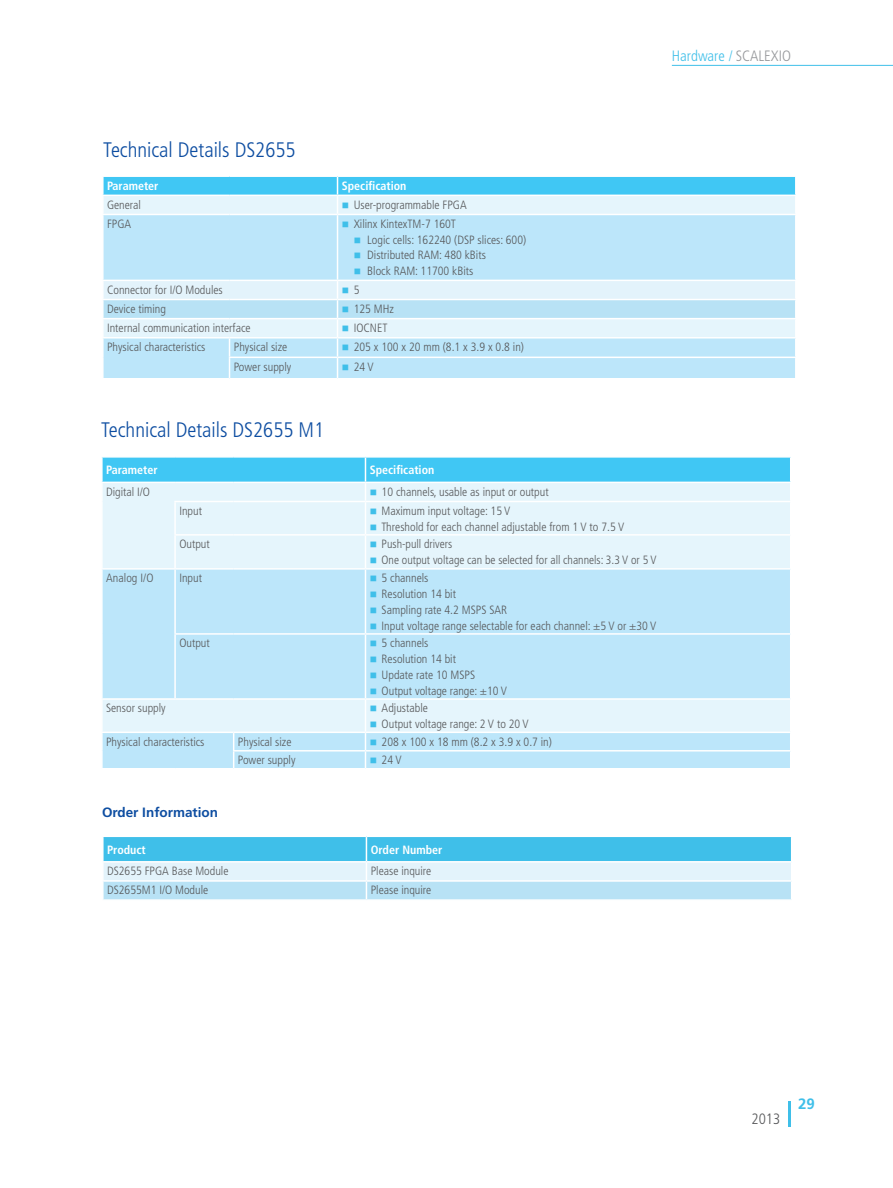
<style>
.page{position:relative;width:893px;height:1188px;background:#fff}
.page>*{position:absolute;margin:0;border:0;box-sizing:border-box;transform-origin:0 0}
.t1{font:300 condensed 21px "Frutiger LT Pro";color:#0d4da1}
.t2{font:300 condensed 15px "Frutiger LT Pro";color:#3fbfe9}
.t3{font:300 condensed 15px "Frutiger LT Pro";color:#57585a}
.t4{font:700 15px "Frutiger LT Pro";color:#3fbfe9}
.t5{font:700 13.5px "Frutiger LT Pro";color:#0d4da1}
.t6{font:300 condensed 12px "Frutiger LT Pro";color:#57585a}
.t7{font:700 condensed 12px "Frutiger LT Pro";color:#fff}
.s1{color:#96989b}
.s2{color:#3fbfe9}
</style>
<div class="page">
<hr style="left:789px;top:1101px;width:2px;height:26px;background:#3fbfe9">
<hr style="left:672px;top:65px;width:221px;height:1px;background:#3fbfe9">
<div style="left:104px;top:215px;width:691px;height:65px;background:#bce6fa"></div>
<svg style="left:102px;top:176px;width:694px;height:38px;background:#9ae0f8"></svg>
<hr style="left:337px;top:215px;width:1px;height:65px;background:#fff">
<svg style="left:103px;top:281px;width:693px;height:97px;background:#ceebf9"></svg>
<div style="left:103px;top:502px;width:687px;height:66px;background:#e5f5fc"></div>
<svg style="left:103px;top:570px;width:687px;height:198px;background:#c2e8fa"></svg>
<svg style="left:102px;top:457px;width:689px;height:45px;background:#8ddcf7"></svg>
<hr style="left:174px;top:501px;width:60px;height:1px;background:#fff">
<hr style="left:234px;top:501px;width:131px;height:1px;background:#fff">
<hr style="left:365px;top:501px;width:426px;height:1px;background:#fff">
<hr style="left:365px;top:502px;width:1px;height:32px;background:#fff">
<hr style="left:174px;top:534px;width:60px;height:2px;background:#fff">
<hr style="left:234px;top:534px;width:131px;height:2px;background:#fff">
<hr style="left:365px;top:534px;width:426px;height:2px;background:#fff">
<hr style="left:365px;top:536px;width:1px;height:32px;background:#fff">
<hr style="left:174px;top:570px;width:2px;height:63px;background:#fff">
<hr style="left:365px;top:570px;width:1px;height:63px;background:#fff">
<svg style="left:102px;top:733px;width:1px;height:35px"></svg>
<hr style="left:174px;top:633px;width:60px;height:2px;background:#fff">
<hr style="left:234px;top:633px;width:131px;height:2px;background:#fff">
<hr style="left:101px;top:698px;width:74px;height:2px;background:#fff">
<hr style="left:101px;top:732px;width:74px;height:1px;background:#fff">
<hr style="left:175px;top:732px;width:59px;height:1px;background:#fff">
<hr style="left:175px;top:698px;width:59px;height:2px;background:#fff">
<hr style="left:234px;top:698px;width:131px;height:2px;background:#fff">
<hr style="left:234px;top:732px;width:131px;height:1px;background:#fff">
<hr style="left:233px;top:750px;width:132px;height:2px;background:#fff">
<hr style="left:174px;top:635px;width:2px;height:63px;background:#fff">
<hr style="left:365px;top:633px;width:426px;height:2px;background:#fff">
<hr style="left:365px;top:635px;width:1px;height:63px;background:#fff">
<hr style="left:365px;top:698px;width:426px;height:2px;background:#fff">
<hr style="left:365px;top:700px;width:1px;height:32px;background:#fff">
<hr style="left:365px;top:732px;width:426px;height:1px;background:#fff">
<svg style="left:233px;top:733px;width:1px;height:35px"></svg>
<hr style="left:365px;top:750px;width:426px;height:2px;background:#fff">
<svg style="left:365px;top:733px;width:1px;height:35px"></svg>
<hr style="left:174px;top:502px;width:2px;height:32px;background:#fff">
<hr style="left:174px;top:536px;width:2px;height:32px;background:#fff">
<svg style="left:103px;top:836px;width:689px;height:64px;background:#9cdbf2"></svg>
<p class="t2" style="left:672px;top:47px;width:120px">Hardware / <span class="s1">SCALEXIO</span></p>
<h1 class="t1" style="left:103px;top:138px;width:194px">Technical Details DS2655</h1>
<p class="t7" style="left:107px;top:179px;width:53px">Parameter</p>
<p class="t7" style="left:342px;top:179px;width:66px">Specification</p>
<p class="t6" style="left:107px;top:198px;width:35px">General</p>
<p class="t6" style="left:342px;top:198px;width:126px"><span class="s2">■</span> User-programmable FPGA</p>
<p class="t6" style="left:107px;top:217px;width:26px">FPGA</p>
<p class="t6" style="left:342px;top:217px;width:116px"><span class="s2">■</span> Xilinx KintexTM-7 160T</p>
<p class="t6" style="left:354px;top:233px;width:174px"><span class="s2">■</span> Logic cells: 162240 (DSP slices: 600)</p>
<p class="t6" style="left:354px;top:248px;width:134px"><span class="s2">■</span> Distributed RAM: 480 kBits</p>
<p class="t6" style="left:354px;top:264px;width:121px"><span class="s2">■</span> Block RAM: 11700 kBits</p>
<p class="t6" style="left:107px;top:283px;width:117px">Connector for I/O Modules</p>
<p class="t6" style="left:342px;top:283px;width:19px"><span class="s2">■</span> 5</p>
<p class="t6" style="left:107px;top:302px;width:60px">Device timing</p>
<p class="t6" style="left:342px;top:302px;width:54px"><span class="s2">■</span> 125 MHz</p>
<p class="t6" style="left:107px;top:321px;width:145px">Internal communication interface</p>
<p class="t6" style="left:342px;top:321px;width:47px"><span class="s2">■</span> IOCNET</p>
<p class="t6" style="left:107px;top:340px;width:100px">Physical characteristics</p>
<p class="t6" style="left:234px;top:340px;width:55px">Physical size</p>
<p class="t6" style="left:342px;top:340px;width:184px"><span class="s2">■</span> 205 x 100 x 20 mm (8.1 x 3.9 x 0.8 in)</p>
<p class="t6" style="left:234px;top:360px;width:59px">Power supply</p>
<p class="t6" style="left:342px;top:360px;width:33px"><span class="s2">■</span> 24 V</p>
<h1 class="t1" style="left:101px;top:418px;width:225px">Technical Details DS2655 M1</h1>
<p class="t7" style="left:106px;top:463px;width:53px">Parameter</p>
<p class="t7" style="left:370px;top:463px;width:66px">Specification</p>
<p class="t6" style="left:106px;top:485px;width:46px">Digital I/O</p>
<p class="t6" style="left:370px;top:485px;width:180px"><span class="s2">■</span> 10 channels, usable as input or output</p>
<p class="t6" style="left:179px;top:504px;width:24px">Input</p>
<p class="t6" style="left:370px;top:504px;width:142px"><span class="s2">■</span> Maximum input voltage: 15 V</p>
<p class="t6" style="left:370px;top:520px;width:256px"><span class="s2">■</span> Threshold for each channel adjustable from 1 V to 7.5 V</p>
<p class="t6" style="left:179px;top:537px;width:32px">Output</p>
<p class="t6" style="left:370px;top:537px;width:84px"><span class="s2">■</span> Push-pull drivers</p>
<p class="t6" style="left:370px;top:553px;width:288px"><span class="s2">■</span> One output voltage can be selected for all channels: 3.3 V or 5 V</p>
<p class="t6" style="left:106px;top:571px;width:49px">Analog I/O</p>
<p class="t6" style="left:179px;top:571px;width:24px">Input</p>
<p class="t6" style="left:370px;top:571px;width:60px"><span class="s2">■</span> 5 channels</p>
<p class="t6" style="left:370px;top:587px;width:88px"><span class="s2">■</span> Resolution 14 bit</p>
<p class="t6" style="left:370px;top:603px;width:139px"><span class="s2">■</span> Sampling rate 4.2 MSPS SAR</p>
<p class="t6" style="left:370px;top:619px;width:288px"><span class="s2">■</span> Input voltage range selectable for each channel: ±5 V or ±30 V</p>
<p class="t6" style="left:179px;top:636px;width:32px">Output</p>
<p class="t6" style="left:370px;top:636px;width:60px"><span class="s2">■</span> 5 channels</p>
<p class="t6" style="left:370px;top:652px;width:88px"><span class="s2">■</span> Resolution 14 bit</p>
<p class="t6" style="left:370px;top:668px;width:107px"><span class="s2">■</span> Update rate 10 MSPS</p>
<p class="t6" style="left:370px;top:684px;width:139px"><span class="s2">■</span> Output voltage range: ±10 V</p>
<p class="t6" style="left:106px;top:701px;width:61px">Sensor supply</p>
<p class="t6" style="left:370px;top:701px;width:60px"><span class="s2">■</span> Adjustable</p>
<p class="t6" style="left:370px;top:717px;width:160px"><span class="s2">■</span> Output voltage range: 2 V to 20 V</p>
<p class="t6" style="left:106px;top:735px;width:100px">Physical characteristics</p>
<p class="t6" style="left:238px;top:735px;width:55px">Physical size</p>
<p class="t6" style="left:370px;top:735px;width:184px"><span class="s2">■</span> 208 x 100 x 18 mm (8.2 x 3.9 x 0.7 in)</p>
<p class="t6" style="left:238px;top:753px;width:59px">Power supply</p>
<p class="t6" style="left:370px;top:753px;width:33px"><span class="s2">■</span> 24 V</p>
<p class="t5" style="left:102px;top:804px;width:118px">Order Information</p>
<p class="t7" style="left:107px;top:842px;width:40px">Product</p>
<p class="t7" style="left:371px;top:842px;width:73px">Order Number</p>
<p class="t6" style="left:107px;top:864px;width:123px">DS2655 FPGA Base Module</p>
<p class="t6" style="left:371px;top:864px;width:62px">Please inquire</p>
<p class="t6" style="left:107px;top:883px;width:103px">DS2655M1 I/O Module</p>
<p class="t6" style="left:371px;top:883px;width:62px">Please inquire</p>
<p class="t3" style="left:751px;top:1110px;width:30px">2013</p>
<p class="t4" style="left:798px;top:1095px;width:18px">29</p>
</div>
